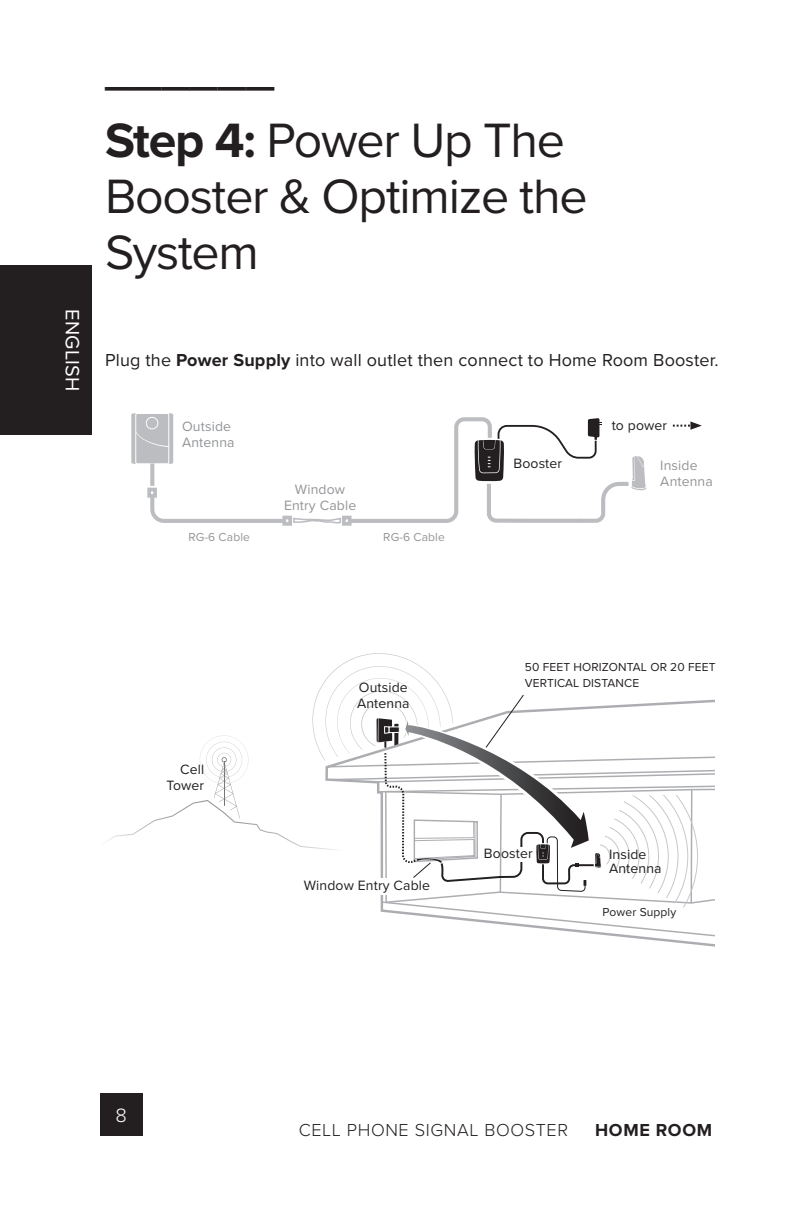
<style>
.page{position:relative;width:792px;height:1224px;background:#fff}
.page>*{position:absolute;margin:0;border:0;box-sizing:border-box;transform-origin:0 0}
.t1{font:50px/56px "Proxima Nova";letter-spacing:-.025em;color:#231f20}
.t2{font:600 50px "Proxima Nova";color:#231f20}
.t3{font:20px "Proxima Nova";letter-spacing:.01em;color:#fff}
.t4{font:300 20px "Proxima Nova";color:#fff}
.t5{font:18px "Proxima Nova";letter-spacing:.01em;color:#231f20}
.t6{font:300 18px "Proxima Nova";letter-spacing:.035em;color:#231f20}
.t7{font:700 18px "Proxima Nova";letter-spacing:.035em;color:#231f20}
.t8{font:14px/16px "Proxima Nova";letter-spacing:.01em;color:#231f20}
.t9{font:14px/16px "Proxima Nova";letter-spacing:.01em;color:#939598}
.t10{font:12px/16px "Proxima Nova";letter-spacing:.01em;color:#231f20}
.t11{font:12px "Proxima Nova";letter-spacing:.01em;color:#939598}
.s1{font-weight:700}
</style>
<div class="page">
<div style="left:100px;top:1094px;width:42px;height:42px;background:#231f20"></div>
<div style="left:0;top:266px;width:92px;height:169px;background:#231f20"></div>
<svg style="left:131px;top:413px;width:515px;height:113px"></svg>
<svg style="left:673px;top:421px;width:29px;height:9px"></svg>
<svg style="left:106px;top:653px;width:609px;height:294px"></svg>
<div style="left:373px;top:878px;width:16px;height:17px;background:#fff"></div>
<div style="left:515px;top:847px;width:12px;height:15px;background:#fff"></div>
<h2 class="t3" style="left:88px;top:309px;width:83px;rotate:90deg">ENGLISH</h2>
<p class="t2" style="left:105px;top:31px;width:171px">______</p>
<p class="t1" style="left:105px;top:110px;width:484px"><span class="s1">Step 4:</span> Power Up The<br>Booster &amp; Optimize the<br>System</p>
<p class="t5" style="left:105px;top:347px;width:615px">Plug the <span class="s1">Power Supply</span> into wall outlet then connect to Home Room Booster.</p>
<p class="t9" style="left:182px;top:418px;width:54px">Outside<br>Antenna</p>
<p class="t9" style="left:295px;top:481px;width:52px">Window</p>
<p class="t9" style="left:284px;top:497px;width:74px">Entry Cable</p>
<p class="t11" style="left:188px;top:528px;width:63px">RG-6 Cable</p>
<p class="t11" style="left:383px;top:528px;width:63px">RG-6 Cable</p>
<p class="t8" style="left:513px;top:455px;width:50px">Booster</p>
<p class="t8" style="left:612px;top:416px;width:57px">to power</p>
<p class="t9" style="left:660px;top:456px;width:54px">Inside<br>Antenna</p>
<p class="t8" style="left:167px;top:761px;width:39px;text-align:right">Cell<br>Tower</p>
<p class="t8" style="left:357px;top:679px;width:54px">Outside<br>Antenna</p>
<p class="t10" style="left:525px;top:658px;width:192px">50 FEET HORIZONTAL OR 20 FEET<br>VERTICAL DISTANCE</p>
<p class="t8" style="left:304px;top:877px;width:128px">Window Entry Cable</p>
<p class="t8" style="left:484px;top:845px;width:50px">Booster</p>
<p class="t8" style="left:609px;top:847px;width:54px;line-height:14px">Inside<br>Antenna</p>
<p class="t10" style="left:603px;top:904px;width:75px">Power Supply</p>
<h2 class="t4" style="left:115px;top:1100px;width:13px">8</h2>
<p class="t6" style="left:299px;top:1116px;width:271px">CELL PHONE SIGNAL BOOSTER</p>
<p class="t7" style="left:595px;top:1116px;width:118px">HOME ROOM</p>
</div>
